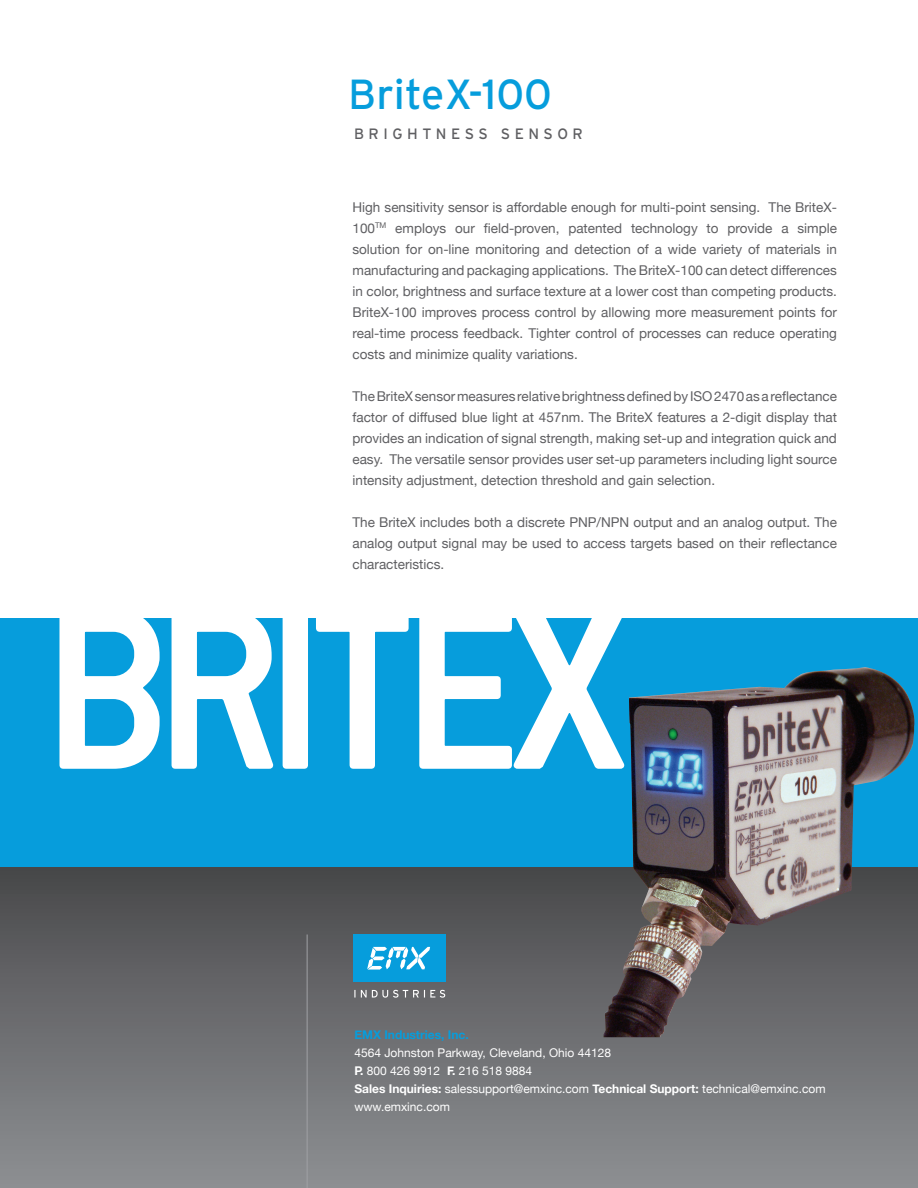
<style>
.page{position:relative;width:918px;height:1188px;background:#fff}
.page>*{position:absolute;margin:0;border:0;box-sizing:border-box;transform-origin:0 0}
.t1{font:500 249px "Conduit ITC";letter-spacing:-.05em;color:#fff}
.t2{font:42px "Interstate";color:#069ddc}
.t3{font:15px "Interstate";letter-spacing:.3em;color:#5f5f62}
.t4{font:13.5px/21px "Helvetica Neue";color:#5f5f62;text-align:justify}
.t5{font:12px "Helvetica Neue";color:#fff}
.t6{font:700 12px "Helvetica Neue";color:#069ddc}
.s1{font-weight:700}
</style>
<div class="page">
<svg style="left:0;top:867px;width:918px;height:321px;background:#6f7073"></svg>
<div style="left:0;top:619px;width:918px;height:248px;background:#069ddc"></div>
<svg style="left:58px;top:618px;width:103px;height:151px"></svg>
<svg style="left:170px;top:618px;width:105px;height:151px"></svg>
<div style="left:283px;top:609px;width:25px;height:160px;border:3px solid #fff;border-radius:2px"></div>
<svg style="left:314px;top:618px;width:96px;height:151px"></svg>
<svg style="left:418px;top:618px;width:209px;height:151px"></svg>
<img style="left:604px;top:667px;width:311px;height:370px">
<hr style="left:307px;top:934px;width:1px;height:254px;background:#a0a1a5">
<div style="left:353px;top:934px;width:93px;height:48px;background:#069ddc"></div>
<svg style="left:354px;top:990px;width:91px;height:8px"></svg>
<svg style="left:367px;top:947px;width:63px;height:23px"></svg>
<p class="t2" style="left:348px;top:71px;width:206px">BriteX-100</p>
<p class="t3" style="left:354px;top:125px;width:231px">BRIGHTNESS SENSOR</p>
<p class="t4" style="left:352px;top:196px;width:486px">High sensitivity sensor is affordable enough for multi-point sensing. The BriteX-100<sup>TM</sup> employs our field-proven, patented technology to provide a simple solution for on-line monitoring and detection of a wide variety of materials in manufacturing and packaging applications. The BriteX-100 can detect differences in color, brightness and surface texture at a lower cost than competing products.<br>BriteX-100 improves process control by allowing more measurement points for real-time process feedback. Tighter control of processes can reduce operating costs and minimize quality variations.</p>
<p class="t4" style="left:352px;top:385px;width:486px">The BriteX sensor measures relative brightness defined by ISO 2470 as a reflectance factor of diffused blue light at 457nm. The BriteX features a 2-digit display that provides an indication of signal strength, making set-up and integration quick and easy. The versatile sensor provides user set-up parameters including light source intensity adjustment, detection threshold and gain selection.</p>
<p class="t4" style="left:352px;top:511px;width:486px">The BriteX includes both a discrete PNP/NPN output and an analog output. The analog output signal may be used to access targets based on their reflectance characteristics.</p>
<p class="t1" style="left:42px;top:549px;width:585px">BRITEX</p>
<p class="t6" style="left:354px;top:1027px;width:116px">EMX Industries, Inc.</p>
<p class="t5" style="left:354px;top:1046px;width:258px">4564 Johnston Parkway, Cleveland, Ohio 44128</p>
<p class="t5" style="left:354px;top:1064px;width:179px"><span class="s1">P.</span> 800 426 9912 <span class="s1">F.</span> 216 518 9884</p>
<p class="t5" style="left:354px;top:1082px;width:473px"><span class="s1">Sales Inquiries:</span> salessupport@emxinc.com <span class="s1">Technical Support:</span> technical@emxinc.com</p>
<p class="t5" style="left:354px;top:1100px;width:97px">www.emxinc.com</p>
</div>
